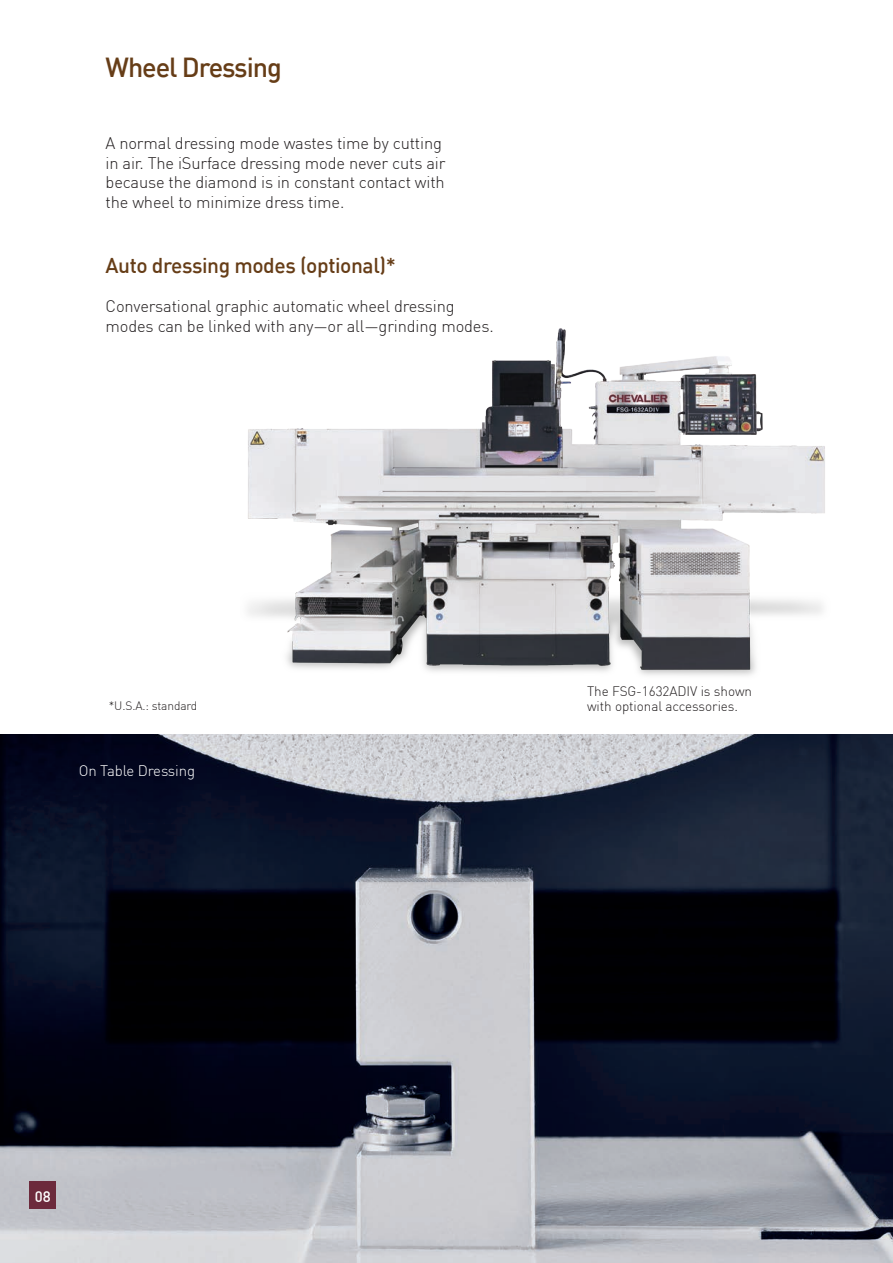
<style>
.page{position:relative;width:893px;height:1263px;background:#fff}
.page>*{position:absolute;margin:0;border:0;box-sizing:border-box;transform-origin:0 0}
.t1{font:500 27px "DIN";letter-spacing:-.04em;color:#663d17}
.t2{font:500 21px "DIN";letter-spacing:-.02em;color:#663d17}
.t3{font:300 16.5px/19.5px "DIN";letter-spacing:-.01em;color:#231f20}
.t4{font:300 15px "DIN";letter-spacing:-.01em;color:#fff}
.t5{font:500 15px "DIN";color:#fff}
.t6{font:300 13.5px "DIN";letter-spacing:-.005em;color:#231f20}
.t7{font:300 12px "DIN";letter-spacing:-.01em;color:#231f20}
</style>
<div class="page">
<img style="left:0;top:734px;width:893px;height:529px">
<img style="left:248px;top:328px;width:577px;height:348px">
<div style="left:30px;top:1182px;width:26px;height:27px;background:#6c2a3c"></div>
<p class="t1" style="left:106px;top:50px;width:178px">Wheel Dressing</p>
<p class="t3" style="left:106px;top:134px;width:341px">A normal dressing mode wastes time by cutting in air. The iSurface dressing mode never cuts air because the diamond is in constant contact with the wheel to minimize dress time.</p>
<p class="t2" style="left:106px;top:251px;width:292px">Auto dressing modes (optional)*</p>
<p class="t3" style="left:106px;top:296px;width:390px">Conversational graphic automatic wheel dressing modes can be linked with any—or all—grinding modes.</p>
<p class="t6" style="left:587px;top:683px;width:167px">The FSG-1632ADIV is shown</p>
<p class="t7" style="left:109px;top:698px;width:90px">*U.S.A.: standard</p>
<p class="t6" style="left:587px;top:698px;width:153px">with optional accessories.</p>
<p class="t4" style="left:79px;top:761px;width:118px">On Table Dressing</p>
<p class="t5" style="left:35px;top:1186px;width:17px">08</p>
</div>
